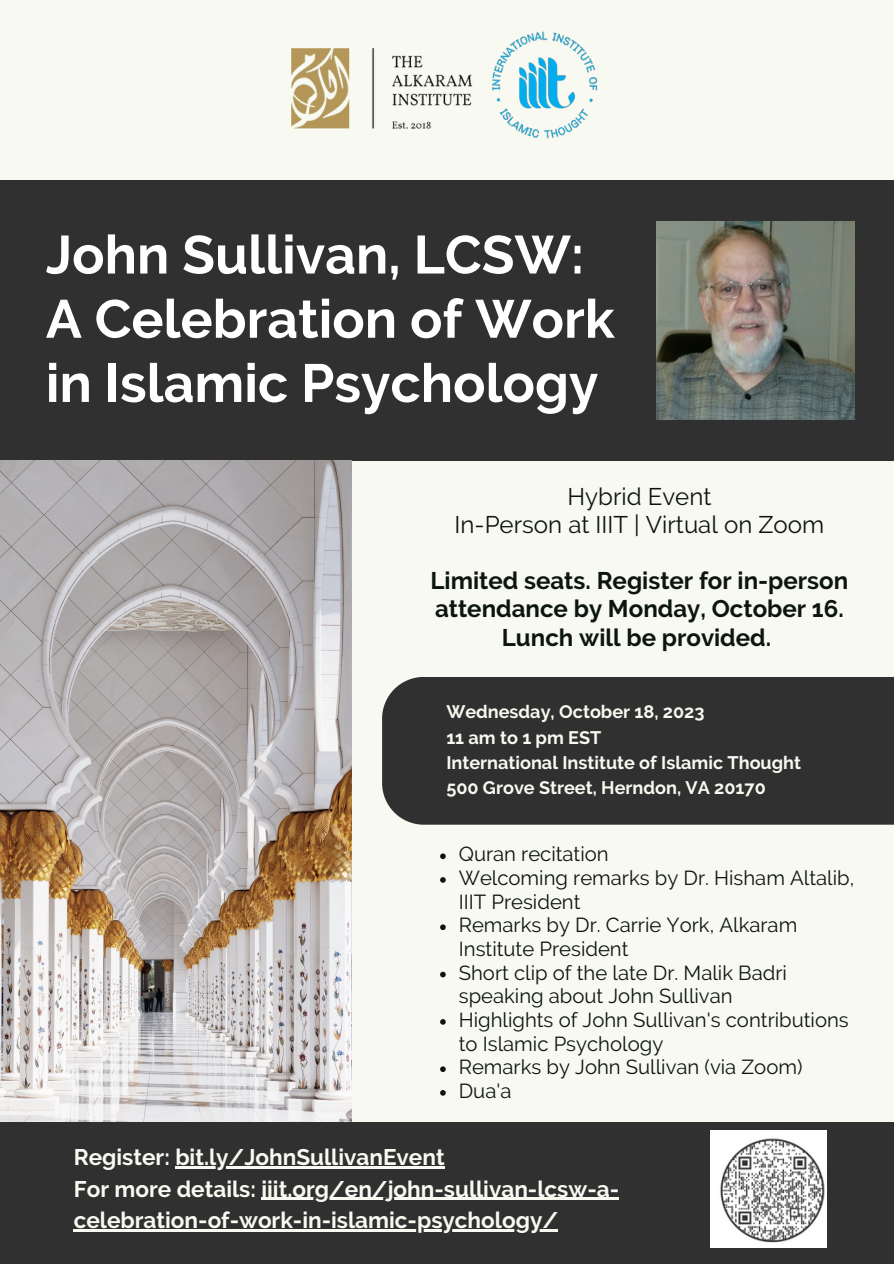
<style>
.page{position:relative;width:894px;height:1264px;background:#fff}
.page>*{position:absolute;margin:0;border:0;box-sizing:border-box;transform-origin:0 0}
.t1{font:700 53.55px/64.2px "Raleway";color:#fff}
.t2{font:700 24px/28.2px "Raleway";color:#0d1510;text-align:center}
.t3{font:24px "Raleway";color:#0d1510}
.t4{font:700 22.5px/31.5px "Raleway";color:#f8f9f0}
.t5{font:20.25px/23.7px "Raleway";color:#0d1510}
.t6{font:700 18px "Raleway";color:#f8f9f0}
</style>
<div class="page">
<div style="left:0;top:0;width:893px;height:1263px;background:#f8f9f0"></div>
<div style="left:0;top:180px;width:893px;height:280px;background:#303030"></div>
<img style="left:0;top:460px;width:351px;height:662px">
<div style="left:0;top:1122px;width:893px;height:141px;background:#303030"></div>
<div style="left:382px;top:677px;width:511px;height:147px;background:#303030"></div>
<img style="left:491px;top:31px;width:107px;height:108px">
<img style="left:292px;top:49px;width:180px;height:80px">
<img style="left:710px;top:1130px;width:116px;height:117px">
<img style="left:656px;top:221px;width:198px;height:198px">
<svg style="left:440px;top:853px;width:5px;height:6px"></svg>
<svg style="left:440px;top:877px;width:5px;height:5px"></svg>
<svg style="left:440px;top:924px;width:5px;height:6px"></svg>
<svg style="left:440px;top:971px;width:5px;height:6px"></svg>
<svg style="left:440px;top:1019px;width:5px;height:5px"></svg>
<svg style="left:440px;top:1066px;width:5px;height:6px"></svg>
<svg style="left:440px;top:1090px;width:5px;height:5px"></svg>
<hr style="left:175px;top:1166px;width:269px;height:2px;background:#f8f9f0">
<hr style="left:261px;top:1197px;width:358px;height:2px;background:#f8f9f0">
<hr style="left:74px;top:1229px;width:484px;height:2px;background:#f8f9f0">
<p class="t1" style="left:46px;top:222px;width:570px">John Sullivan, LCSW:<br>A Celebration of Work in Islamic Psychology</p>
<p class="t3" style="left:567px;top:482px;width:145px">Hybrid Event</p>
<p class="t3" style="left:454px;top:510px;width:371px">In-Person at IIIT | Virtual on Zoom</p>
<p class="t2" style="left:430px;top:566px;width:419px">Limited seats. Register for in-person attendance by Monday, October 16.<br>Lunch will be provided.</p>
<p class="t6" style="left:446px;top:701px;width:260px">Wednesday, October 18, 2023</p>
<p class="t6" style="left:446px;top:726px;width:156px">11 am to 1 pm EST</p>
<p class="t6" style="left:446px;top:751px;width:356px">International Institute of Islamic Thought</p>
<p class="t6" style="left:446px;top:776px;width:321px">500 Grove Street, Herndon, VA 20170</p>
<p class="t5" style="left:458px;top:842px;width:151px">Quran recitation</p>
<p class="t5" style="left:458px;top:866px;width:397px">Welcoming remarks by Dr. Hisham Altalib,<br>IIIT President</p>
<p class="t5" style="left:458px;top:913px;width:340px">Remarks by Dr. Carrie York, Alkaram<br>Institute President</p>
<p class="t5" style="left:458px;top:960px;width:329px">Short clip of the late Dr. Malik Badri speaking about John Sullivan</p>
<p class="t5" style="left:458px;top:1007px;width:391px">Highlights of John Sullivan's contributions to Islamic Psychology</p>
<p class="t5" style="left:458px;top:1055px;width:345px">Remarks by John Sullivan (via Zoom)</p>
<p class="t5" style="left:458px;top:1078px;width:54px">Dua'a</p>
<p class="t4" style="left:74px;top:1141px;width:372px">Register: bit.ly/JohnSullivanEvent</p>
<p class="t4" style="left:74px;top:1172px;width:546px">For more details: iiit.org/en/john-sullivan-lcsw-a&shy;celebration-of-work-in-islamic-psychology/</p>
</div>
